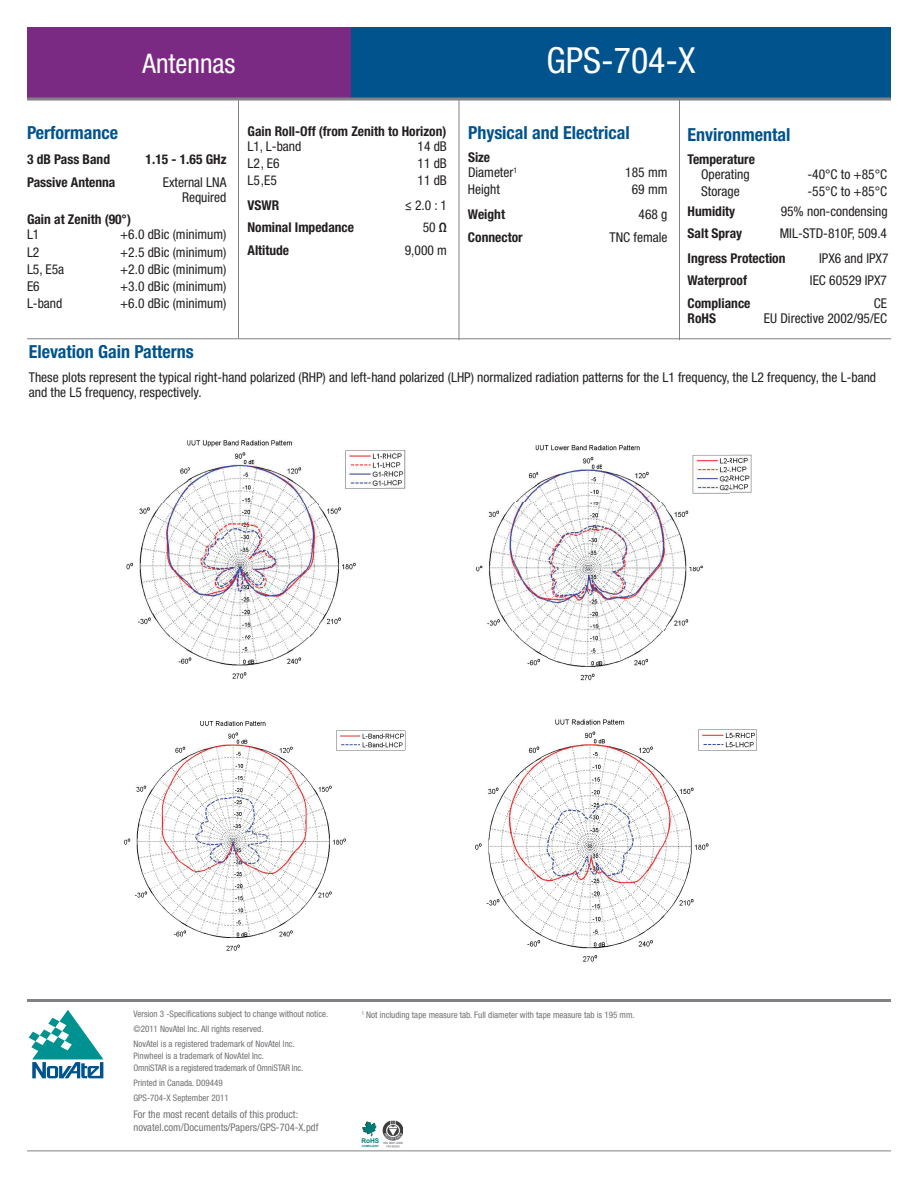
<style>
.page{position:relative;width:918px;height:1188px;background:#fff}
.page>*{position:absolute;margin:0;border:0;box-sizing:border-box;transform-origin:0 0}
.t1{font:condensed 36px "Helvetica Neue LT Std";color:#fff}
.t2{font:condensed 27px "Helvetica Neue LT Std";color:#fff}
.t3{font:700 condensed 18px "Helvetica Neue LT Std";color:#00538d}
.t4{font:condensed 13.5px/15px "Helvetica Neue LT Std";color:#231f20}
.t5{font:700 condensed 13.5px "Helvetica Neue LT Std";color:#231f20}
.t6{font:condensed 10.5px/13.5px "Helvetica Neue LT Std";color:#717074}
.t7{font:condensed 9px/15px "Helvetica Neue LT Std";color:#717074}
.t8{font:condensed 9px/12px "Helvetica Neue LT Std";letter-spacing:-.02em;color:#717074}
.t9{font:700 6.6px "Arial";color:#007b75}
.t10{font:700 2.85px "Arial";color:#007b75}
.s1{font-weight:700}
</style>
<div class="page">
<div style="left:351px;top:27px;width:540px;height:72px;background:#00538d"></div>
<div style="left:27px;top:27px;width:324px;height:72px;background:#7b2a83"></div>
<hr style="left:238px;top:98px;width:1px;height:240px;background:#808285">
<hr style="left:459px;top:98px;width:1px;height:242px;background:#808285">
<hr style="left:679px;top:98px;width:1px;height:242px;background:#808285">
<hr style="left:27px;top:999px;width:864px;height:3px;background:#808285">
<hr style="left:27px;top:1150px;width:864px;height:1px;background:#808285">
<hr style="left:27px;top:98px;width:864px;height:2px;background:#808285">
<hr style="left:27px;top:338px;width:864px;height:1px;background:#808285">
<svg style="left:29px;top:1010px;width:74px;height:68px"></svg>
<svg style="left:362px;top:1122px;width:15px;height:14px"></svg>
<img style="left:383px;top:1121px;width:20px;height:27px">
<img style="left:476px;top:445px;width:276px;height:236px">
<img style="left:126px;top:440px;width:280px;height:239px">
<img style="left:124px;top:721px;width:282px;height:230px">
<img style="left:475px;top:719px;width:282px;height:243px">
<h2 class="t2" style="left:143px;top:48px;width:94px">Antennas</h2>
<h3 class="t3" style="left:27px;top:122px;width:93px">Performance</h3>
<p class="t5" style="left:27px;top:151px;width:85px">3 dB Pass Band</p>
<p class="t5" style="left:146px;top:151px;width:82px">1.15 - 1.65 GHz</p>
<p class="t5" style="left:27px;top:174px;width:90px">Passive Antenna</p>
<p class="t4" style="left:163px;top:174px;width:65px;text-align:right">External LNA<br>Required</p>
<p class="t5" style="left:27px;top:211px;width:106px">Gain at Zenith (90°)</p>
<p class="t4" style="left:27px;top:227px;width:14px">L1</p>
<p class="t4" style="left:120px;top:227px;width:108px">+6.0 dBic (minimum)</p>
<p class="t4" style="left:27px;top:244px;width:14px">L2</p>
<p class="t4" style="left:120px;top:244px;width:108px">+2.5 dBic (minimum)</p>
<p class="t4" style="left:27px;top:262px;width:39px">L5, E5a</p>
<p class="t4" style="left:120px;top:262px;width:108px">+2.0 dBic (minimum)</p>
<p class="t4" style="left:27px;top:279px;width:14px">E6</p>
<p class="t4" style="left:120px;top:279px;width:108px">+3.0 dBic (minimum)</p>
<p class="t4" style="left:27px;top:296px;width:37px">L-band</p>
<p class="t4" style="left:120px;top:296px;width:108px">+6.0 dBic (minimum)</p>
<p class="t5" style="left:247px;top:123px;width:201px">Gain Roll-Off (from Zenith to Horizon)</p>
<p class="t4" style="left:247px;top:138px;width:55px">L1, L-band</p>
<p class="t4" style="left:418px;top:138px;width:31px">14 dB</p>
<p class="t4" style="left:247px;top:156px;width:34px">L2, E6</p>
<p class="t4" style="left:418px;top:156px;width:31px">11 dB</p>
<p class="t4" style="left:247px;top:173px;width:31px">L5,E5</p>
<p class="t4" style="left:418px;top:173px;width:31px">11 dB</p>
<p class="t5" style="left:247px;top:197px;width:33px">VSWR</p>
<p class="t4" style="left:405px;top:198px;width:43px"><span class="s1">≤</span> 2.0 : 1</p>
<p class="t5" style="left:247px;top:219px;width:108px">Nominal Impedance</p>
<p class="t4" style="left:423px;top:220px;width:26px">50 <span class="s1">Ω</span></p>
<p class="t5" style="left:247px;top:242px;width:43px">Altitude</p>
<p class="t4" style="left:405px;top:243px;width:44px">9,000 m</p>
<h1 class="t1" style="left:546px;top:39px;width:151px">GPS-704-X</h1>
<h3 class="t3" style="left:468px;top:122px;width:163px">Physical and Electrical</h3>
<p class="t4" style="left:468px;top:150px;width:51px"><span class="s1">Size<br></span>Diameter<sup>1</sup></p>
<p class="t4" style="left:625px;top:165px;width:44px">185 mm</p>
<p class="t4" style="left:468px;top:182px;width:33px">Height</p>
<p class="t4" style="left:632px;top:182px;width:37px">69 mm</p>
<p class="t5" style="left:468px;top:206px;width:39px">Weight</p>
<p class="t4" style="left:639px;top:207px;width:30px">468 g</p>
<p class="t5" style="left:468px;top:229px;width:56px">Connector</p>
<p class="t4" style="left:610px;top:229px;width:59px">TNC female</p>
<h3 class="t3" style="left:688px;top:123px;width:104px">Environmental</h3>
<p class="t5" style="left:688px;top:151px;width:69px">Temperature</p>
<p class="t4" style="left:701px;top:167px;width:50px">Operating</p>
<p class="t4" style="left:808px;top:167px;width:81px">-40°C to +85°C</p>
<p class="t4" style="left:701px;top:184px;width:40px">Storage</p>
<p class="t4" style="left:808px;top:184px;width:81px">-55°C to +85°C</p>
<p class="t5" style="left:688px;top:203px;width:49px">Humidity</p>
<p class="t4" style="left:781px;top:203px;width:108px">95% non-condensing</p>
<p class="t5" style="left:688px;top:225px;width:56px">Salt Spray</p>
<p class="t4" style="left:780px;top:226px;width:109px">MIL-STD-810F, 509.4</p>
<p class="t5" style="left:688px;top:250px;width:99px">Ingress Protection</p>
<p class="t4" style="left:819px;top:251px;width:71px">IPX6 and IPX7</p>
<p class="t5" style="left:688px;top:272px;width:61px">Waterproof</p>
<p class="t4" style="left:810px;top:273px;width:79px">IEC 60529 IPX7</p>
<p class="t5" style="left:688px;top:295px;width:64px">Compliance</p>
<p class="t4" style="left:874px;top:296px;width:15px">CE</p>
<p class="t5" style="left:688px;top:310px;width:30px">RoHS</p>
<p class="t4" style="left:764px;top:311px;width:125px">EU Directive 2002/95/EC</p>
<h3 class="t3" style="left:29px;top:341px;width:167px">Elevation Gain Patterns</h3>
<p class="t4" style="left:29px;top:369px;width:849px">These plots represent the typical right-hand polarized (RHP) and left-hand polarized (LHP) normalized radiation patterns for the L1 frequency, the L2 frequency, the L-band and the L5 frequency, respectively.</p>
<p class="t7" style="left:134px;top:1007px;width:196px">Version 3 -Specifications subject to change without notice. ©2011 NovAtel Inc. All rights reserved.<br>NovAtel is a registered trademark of NovAtel Inc.</p>
<p class="t8" style="left:134px;top:1050px;width:171px">Pinwheel is a trademark of NovAtel Inc.<br>OmniSTAR is a registered trademark of OmniSTAR Inc.</p>
<p class="t7" style="left:134px;top:1076px;width:97px">Printed in Canada. D09449<br>GPS-704-X September 2011</p>
<p class="t6" style="left:134px;top:1107px;width:186px">For the most recent details of this product: novatel.com/Documents/Papers/GPS-704-X.pdf</p>
<p class="t7" style="left:362px;top:1007px;width:274px"><sup>1</sup> Not including tape measure tab. Full diameter with tape measure tab is 195 mm.</p>
<p class="t9" style="left:361px;top:1137px;width:19px">RoHS</p>
<p class="t10" style="left:362px;top:1144px;width:19px">COMPLIANT</p>
</div>
